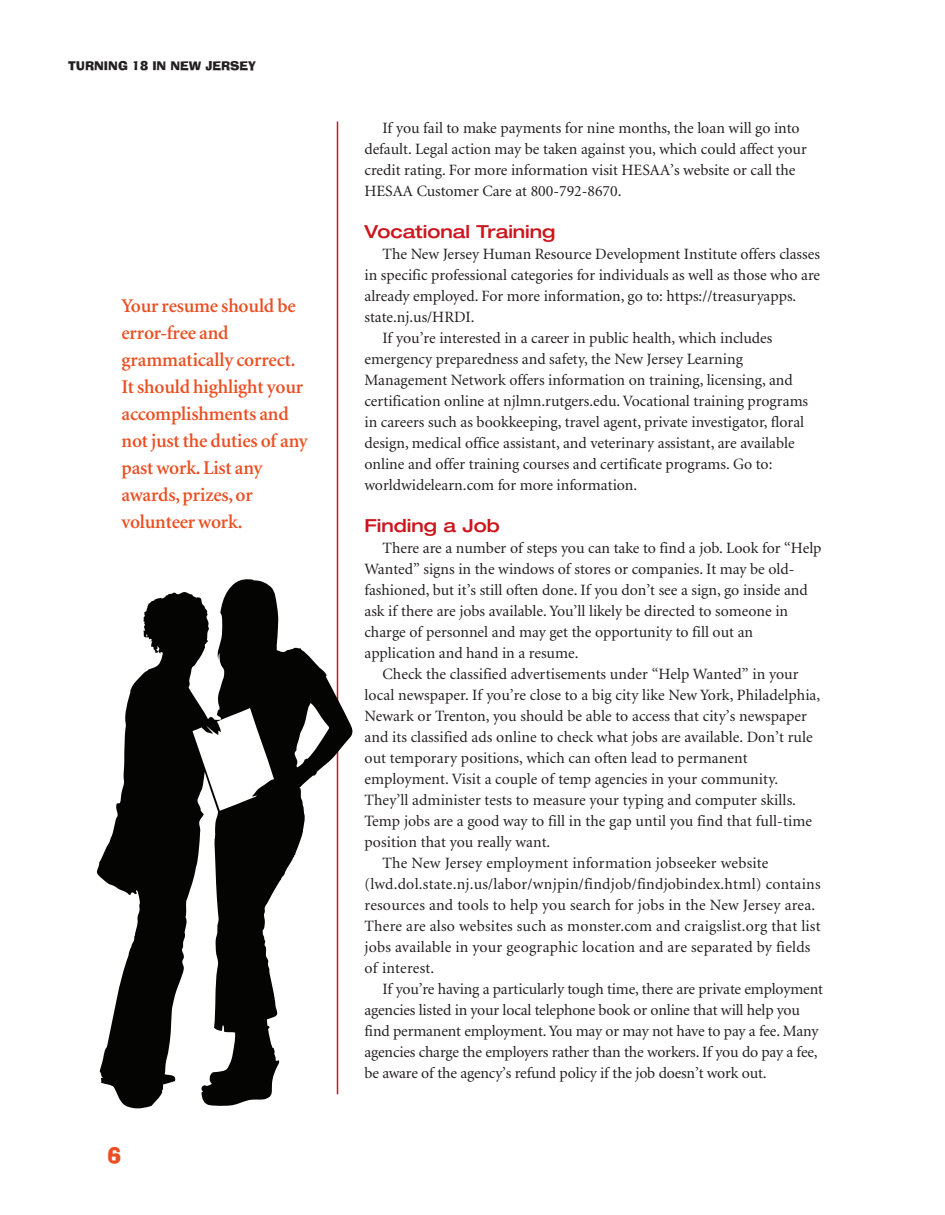
<style>
.page{position:relative;width:945px;height:1215px;background:#fff}
.page>*{position:absolute;margin:0;border:0;box-sizing:border-box;transform-origin:0 0}
.t1{font:21px "Ad Lib BT";color:#eb4e21}
.t2{font:600 19.5px/27px "Minion";letter-spacing:-.01em;color:#eb4e21}
.t3{font:500 expanded 18px "Helvetica Neue";color:#cd151d}
.t4{font:15.75px/21px "Minion";color:#231f20}
.t5{font:12px "Ad Lib BT";color:#231f20}
</style>
<div class="page">
<hr style="left:337px;top:122px;width:1px;height:972px;background:#cd151d">
<svg style="left:97px;top:579px;width:255px;height:529px"></svg>
<p class="t5" style="left:68px;top:61px;width:189px">TURNING 18 IN NEW JERSEY</p>
<p class="t2" style="left:122px;top:294px;width:188px">Your resume should be error-free and grammatically correct.<br>It should highlight your accomplishments and not just the duties of any past work.List any awards,prizes,or volunteer work.</p>
<h1 class="t1" style="left:107px;top:1148px;width:16px">6</h1>
<p class="t4" style="left:364px;top:118px;width:444px;text-indent:18px">If you fail to make payments for nine months, the loan will go into default. Legal action may be taken against you, which could affect your credit rating. For more information visit HESAA’s website or call the HESAA Customer Care at 800-792-8670.</p>
<p class="t3" style="left:364px;top:225px;width:193px">Vocational Training</p>
<p class="t4" style="left:382px;top:244px;width:439px">The New Jersey Human Resource Development Institute offers classes</p>
<p class="t4" style="left:365px;top:265px;width:457px">in specific professional categories for individuals as well as those who are</p>
<p class="t4" style="left:365px;top:286px;width:433px">already employed. For more information, go to: https://treasuryapps.</p>
<p class="t4" style="left:365px;top:307px;width:112px">state.nj.us/HRDI.</p>
<p class="t4" style="left:383px;top:328px;width:391px">If you’re interested in a career in public health, which includes</p>
<p class="t4" style="left:365px;top:349px;width:380px">emergency preparedness and safety, the New Jersey Learning</p>
<p class="t4" style="left:365px;top:370px;width:430px">Management Network offers information on training, licensing, and</p>
<p class="t4" style="left:365px;top:391px;width:445px">certification online at njlmn.rutgers.edu. Vocational training programs</p>
<p class="t4" style="left:365px;top:412px;width:441px">in careers such as bookkeeping, travel agent, private investigator, floral</p>
<p class="t4" style="left:365px;top:433px;width:432px">design, medical office assistant, and veterinary assistant, are available</p>
<p class="t4" style="left:365px;top:454px;width:410px">online and offer training courses and certificate programs. Go to:</p>
<p class="t4" style="left:365px;top:475px;width:274px">worldwidelearn.com for more information.</p>
<p class="t3" style="left:364px;top:519px;width:137px">Finding a Job</p>
<p class="t4" style="left:364px;top:538px;width:459px;text-indent:18px">There are a number of steps you can take to find a job. Look for “Help Wanted” signs in the windows of stores or companies. It may be old&shy;fashioned, but it’s still often done. If you don’t see a sign, go inside and ask if there are jobs available. You’ll likely be directed to someone in charge of personnel and may get the opportunity to fill out an application and hand in a resume.</p>
<p class="t4" style="left:382px;top:664px;width:418px">Check the classified advertisements under “Help Wanted” in your</p>
<p class="t4" style="left:364px;top:685px;width:457px">local newspaper. If you’re close to a big city like New York, Philadelphia,</p>
<p class="t4" style="left:365px;top:706px;width:444px">Newark or Trenton, you should be able to access that city’s newspaper</p>
<p class="t4" style="left:365px;top:727px;width:450px">and its classified ads online to check what jobs are available. Don’t rule</p>
<p class="t4" style="left:365px;top:748px;width:385px">out temporary positions, which can often lead to permanent</p>
<p class="t4" style="left:365px;top:769px;width:415px">employment. Visit a couple of temp agencies in your community.</p>
<p class="t4" style="left:365px;top:790px;width:433px">They’ll administer tests to measure your typing and computer skills.</p>
<p class="t4" style="left:365px;top:811px;width:449px">Temp jobs are a good way to fill in the gap until you find that full-time</p>
<p class="t4" style="left:365px;top:832px;width:187px">position that you really want.</p>
<p class="t4" style="left:383px;top:853px;width:388px">The New Jersey employment information jobseeker website</p>
<p class="t4" style="left:365px;top:874px;width:458px">(lwd.dol.state.nj.us/labor/wnjpin/findjob/findjobindex.html) contains</p>
<p class="t4" style="left:365px;top:895px;width:452px">resources and tools to help you search for jobs in the New Jersey area.</p>
<p class="t4" style="left:365px;top:916px;width:458px">There are also websites such as monster.com and craigslist.org that list</p>
<p class="t4" style="left:365px;top:937px;width:448px">jobs available in your geographic location and are separated by fields</p>
<p class="t4" style="left:365px;top:958px;width:71px">of interest.</p>
<p class="t4" style="left:383px;top:979px;width:442px">If you’re having a particularly tough time, there are private employment</p>
<p class="t4" style="left:365px;top:1000px;width:437px">agencies listed in your local telephone book or online that will help you</p>
<p class="t4" style="left:365px;top:1021px;width:455px">find permanent employment.You may or may not have to pay a fee. Many</p>
<p class="t4" style="left:365px;top:1042px;width:455px">agencies charge the employers rather than the workers. If you do pay a fee,</p>
<p class="t4" style="left:365px;top:1063px;width:404px">be aware of the agency’s refund policy if the job doesn’t work out.</p>
</div>
